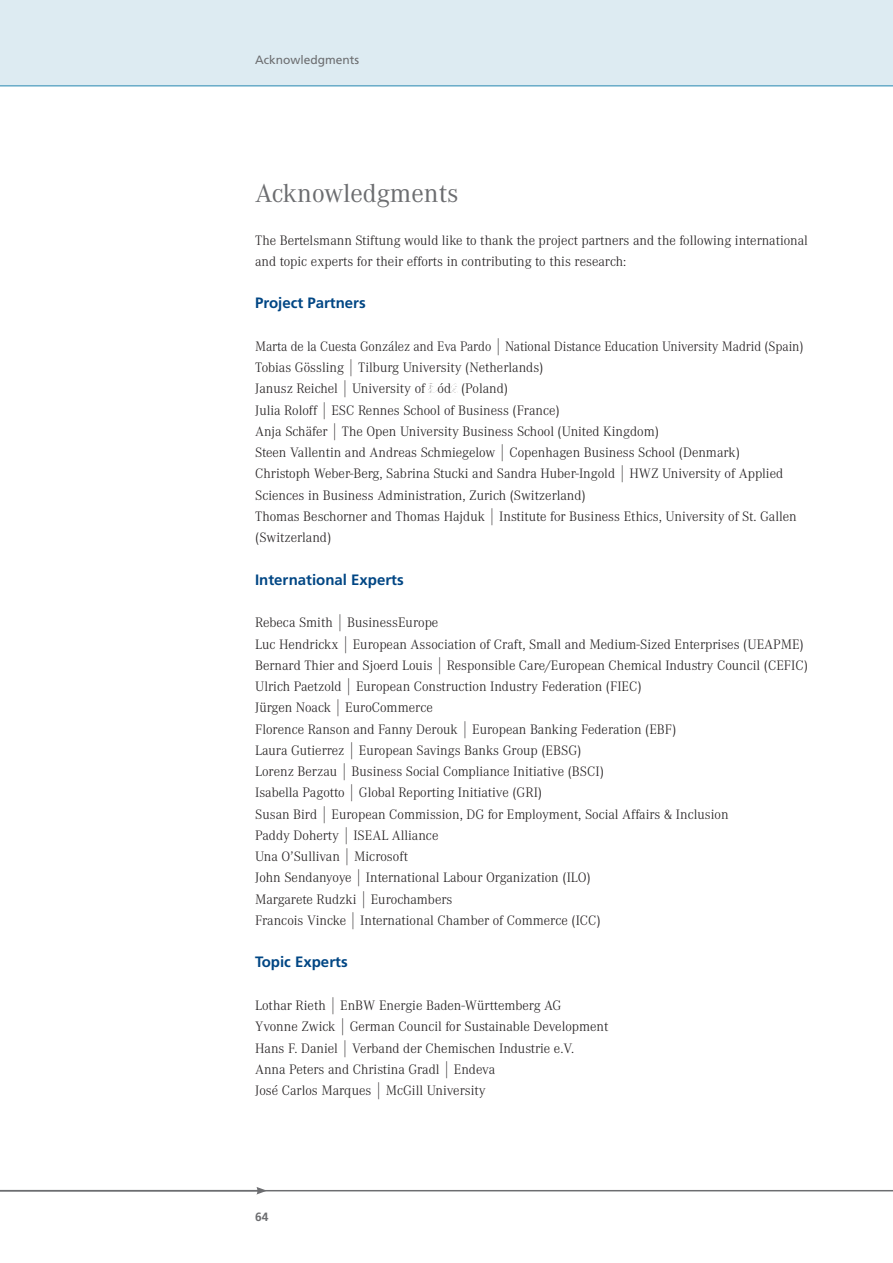
<style>
.page{position:relative;width:893px;height:1263px;background:#fff}
.page>*{position:absolute;margin:0;border:0;box-sizing:border-box;transform-origin:0 0}
.t1{font:27px "Corporate A";color:#6c6d70}
.t2{font:700 15px "Frutiger";color:#004684}
.t3{font:300 14.25px/21.3px "Corporate A";color:#231f20}
.t4{font:12px "Frutiger";color:#6c6d70}
.t5{font:700 12px "Frutiger";color:#6c6d70}
.s1{font-size:17.1px}
.s2{font-family:"Times";font-weight:400}
</style>
<div class="page">
<div style="left:0;top:0;width:893px;height:85px;background:#ddebf2"></div>
<hr style="left:0;top:85px;width:893px;height:2px;background:#67aac7">
<hr style="left:0;top:1190px;width:893px;height:1px;background:#6c6d70">
<svg style="left:256px;top:1187px;width:11px;height:7px"></svg>
<p class="t4" style="left:255px;top:53px;width:106px">Acknowledgments</p>
<h1 class="t1" style="left:255px;top:178px;width:205px">Acknowledgments</h1>
<p class="t3" style="left:255px;top:229px;width:554px">The Bertelsmann Stiftung would like to thank the project partners and the following international and topic experts for their efforts in contributing to this research:</p>
<p class="t2" style="left:255px;top:294px;width:112px">Project Partners</p>
<p class="t3" style="left:255px;top:336px;width:550px">Marta de la Cuesta González and Eva Pardo <span class="s1">|</span> National Distance Education University Madrid (Spain)<br>Tobias Gössling <span class="s1">|</span> Tilburg University (Netherlands)<br>Janusz Reichel <span class="s1">|</span> University of <span class="s2">Ł</span>ód<span class="s2">ź</span> (Poland)<br>Julia Roloff <span class="s1">|</span> ESC Rennes School of Business (France)<br>Anja Schäfer <span class="s1">|</span> The Open University Business School (United Kingdom)<br>Steen Vallentin and Andreas Schmiegelow <span class="s1">|</span> Copenhagen Business School (Denmark)<br>Christoph Weber-Berg, Sabrina Stucki and Sandra Huber-Ingold <span class="s1">|</span> HWZ University of Applied Sciences in Business Administration, Zurich (Switzerland)<br>Thomas Beschorner and Thomas Hajduk <span class="s1">|</span> Institute for Business Ethics, University of St. Gallen (Switzerland)</p>
<p class="t2" style="left:255px;top:571px;width:150px">International Experts</p>
<p class="t3" style="left:255px;top:612px;width:554px">Rebeca Smith <span class="s1">|</span> BusinessEurope<br>Luc Hendrickx <span class="s1">|</span> European Association of Craft, Small and Medium-Sized Enterprises (UEAPME)<br>Bernard Thier and Sjoerd Louis <span class="s1">|</span> Responsible Care/European Chemical Industry Council (CEFIC)<br>Ulrich Paetzold <span class="s1">|</span> European Construction Industry Federation (FIEC)<br>Jürgen Noack <span class="s1">|</span> EuroCommerce<br>Florence Ranson and Fanny Derouk <span class="s1">|</span> European Banking Federation (EBF)<br>Laura Gutierrez <span class="s1">|</span> European Savings Banks Group (EBSG)<br>Lorenz Berzau <span class="s1">|</span> Business Social Compliance Initiative (BSCI)<br>Isabella Pagotto <span class="s1">|</span> Global Reporting Initiative (GRI)<br>Susan Bird <span class="s1">|</span> European Commission, DG for Employment, Social Affairs &amp; Inclusion<br>Paddy Doherty <span class="s1">|</span> ISEAL Alliance<br>Una O’Sullivan <span class="s1">|</span> Microsoft<br>John Sendanyoye <span class="s1">|</span> International Labour Organization (ILO)<br>Margarete Rudzki <span class="s1">|</span> Eurochambers<br>Francois Vincke <span class="s1">|</span> International Chamber of Commerce (ICC)</p>
<p class="t2" style="left:255px;top:953px;width:94px">Topic Experts</p>
<p class="t3" style="left:255px;top:995px;width:355px">Lothar Rieth <span class="s1">|</span> EnBW Energie Baden-Württemberg AG<br>Yvonne Zwick <span class="s1">|</span> German Council for Sustainable Development Hans F. Daniel <span class="s1">|</span> Verband der Chemischen Industrie e.V.<br>Anna Peters and Christina Gradl <span class="s1">|</span> Endeva<br>José Carlos Marques <span class="s1">|</span> McGill University</p>
<p class="t5" style="left:255px;top:1210px;width:15px">64</p>
</div>
